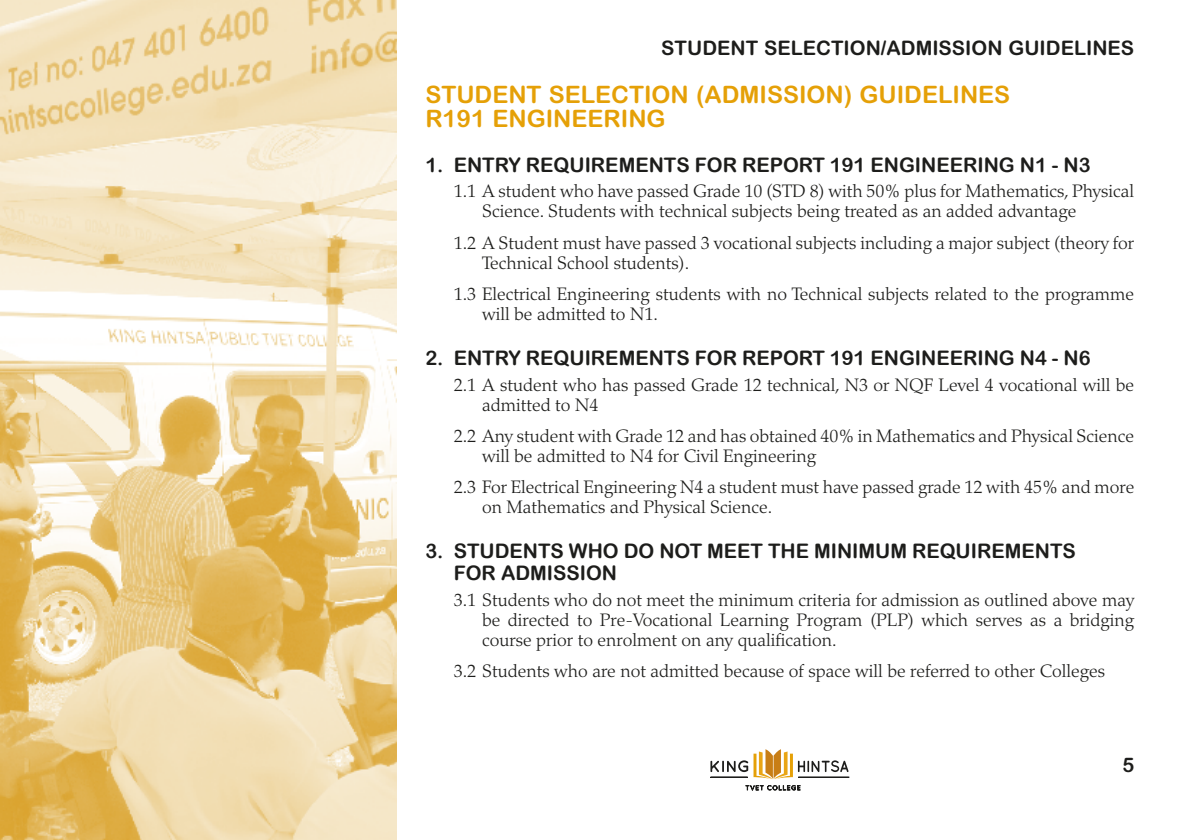
<style>
.page{position:relative;width:1191px;height:840px;background:#fff}
.page>*{position:absolute;margin:0;border:0;box-sizing:border-box;transform-origin:0 0}
.t1{font:700 24px/24px "Arial Rounded MT Std";color:#e5a007}
.t2{font:20px/22px "Arial Rounded MT Bold";color:#1d1d1b}
.t3{font:700 20px "Arial Rounded MT Std";color:#1d1d1b}
.t4{font:300 18px/20px "Palatino LT Std";color:#1d1d1b}
</style>
<div class="page">
<img style="left:0;top:0;width:397px;height:839px">
<svg style="left:710px;top:749px;width:138px;height:42px"></svg>
<p class="t3" style="left:661px;top:36px;width:474px">STUDENT SELECTION/ADMISSION GUIDELINES</p>
<h1 class="t1" style="left:425px;top:82px;width:586px">STUDENT SELECTION (ADMISSION) GUIDELINES<br>R191 ENGINEERING</h1>
<p class="t2" style="left:425px;top:153px;width:667px">1. ENTRY REQUIREMENTS FOR REPORT 191 ENGINEERING N1 - N3</p>
<p class="t4" style="left:482px;top:181px;width:653px;text-indent:-28px">1.1 A student who have passed Grade 10 (STD 8) with 50% plus for Mathematics, Physical<br>Science. Students with technical subjects being treated as an added advantage</p>
<p class="t4" style="left:482px;top:233px;width:653px;text-indent:-28px">1.2 A Student must have passed 3 vocational subjects including a major subject (theory for<br>Technical School students).</p>
<p class="t4" style="left:482px;top:284px;width:653px;text-indent:-28px">1.3 Electrical Engineering students with no Technical subjects related to the programme will be admitted to N1.</p>
<p class="t2" style="left:425px;top:346px;width:667px">2. ENTRY REQUIREMENTS FOR REPORT 191 ENGINEERING N4 - N6</p>
<p class="t4" style="left:482px;top:374px;width:653px;text-indent:-28px">2.1 A student who has passed Grade 12 technical, N3 or NQF Level 4 vocational will be admitted to N4</p>
<p class="t4" style="left:482px;top:426px;width:653px;text-indent:-28px">2.2 Any student with Grade 12 and has obtained 40% in Mathematics and Physical Science will be admitted to N4 for Civil Engineering</p>
<p class="t4" style="left:482px;top:477px;width:654px;text-indent:-28px">2.3 For Electrical Engineering N4 a student must have passed grade 12 with 45% and more on Mathematics and Physical Science.</p>
<p class="t2" style="left:454px;top:539px;width:623px;text-indent:-28px">3. STUDENTS WHO DO NOT MEET THE MINIMUM REQUIREMENTS<br>FOR ADMISSION</p>
<p class="t4" style="left:482px;top:589px;width:654px;text-align:justify;text-indent:-28px">3.1 Students who do not meet the minimum criteria for admission as outlined above may be directed to Pre-Vocational Learning Program (PLP) which serves as a bridging course prior to enrolment on any qualification.</p>
<p class="t4" style="left:454px;top:661px;width:653px">3.2 Students who are not admitted because of space will be referred to other Colleges</p>
<p class="t3" style="left:1122px;top:752px;width:13px">5</p>
</div>
